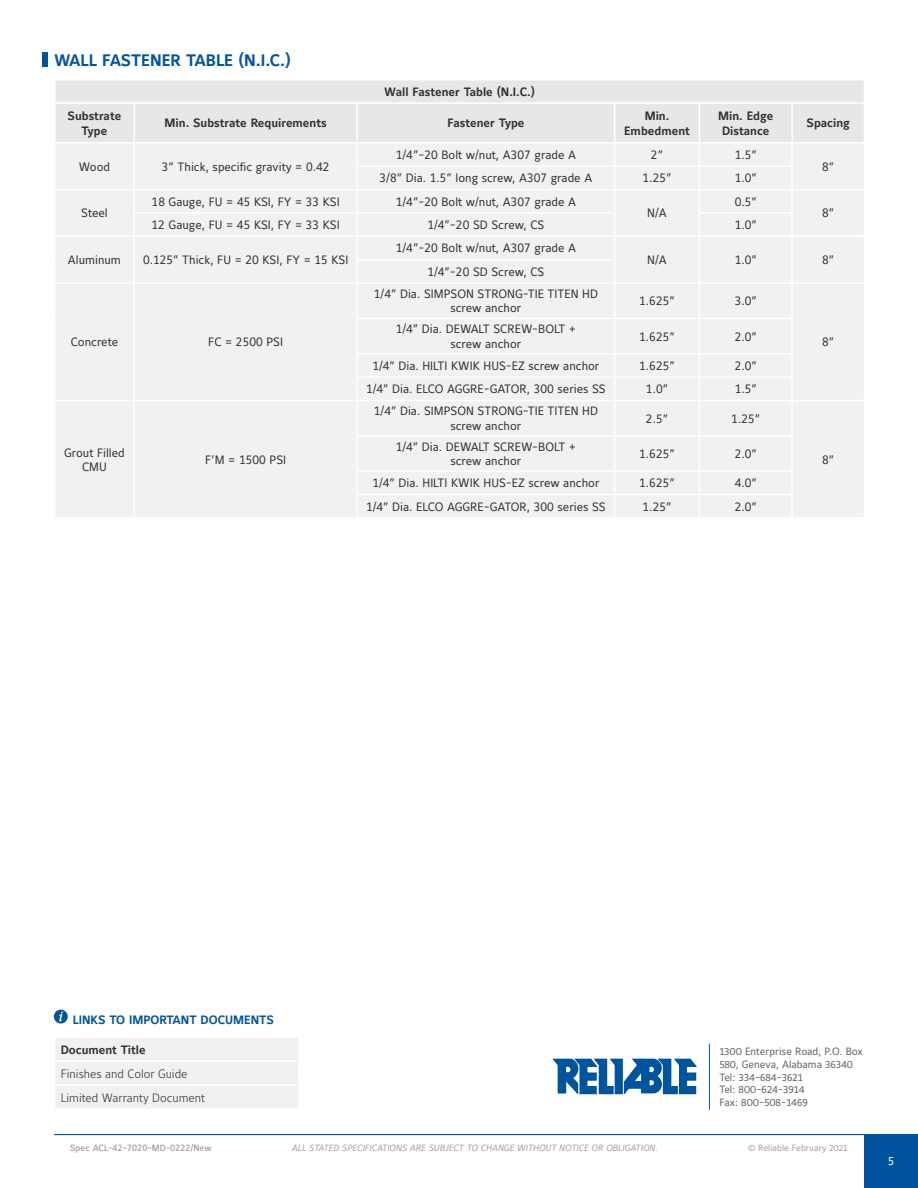
<style>
.page{position:relative;width:918px;height:1188px;background:#fff}
.page>*{position:absolute;margin:0;border:0;box-sizing:border-box;transform-origin:0 0}
.t1{font:16.5px "Maurea Bold Lf";color:#00549e}
.t2{font:12px/14.4px "Maurea Regular Tf";color:#333334;text-align:center}
.t3{font:12px/14.4px "Maurea Bold Tf";color:#333334;text-align:center}
.t4{font:12px/24px "Maurea Light Lf";color:#333334}
.t5{font:12px "Maurea Bold Lf";color:#00549e}
.t6{font:12px "Maurea Bold Lf";color:#333334}
.t7{font:12px "Maurea Regular Lf";color:#fff}
.t8{font:10.5px/12.6px "Maurea Regular Lf";color:#636466}
.t9{font:9px "Maurea Regular Italic Lf";color:#9fa1a4}
.t10{font:9px "Maurea Medium Tf";color:#9fa1a4}
.t11{font:9px "Maurea Regular Lf";color:#a0a1a3}
</style>
<div class="page">
<div style="left:864px;top:1134px;width:54px;height:54px;background:#00549e"></div>
<hr style="left:54px;top:1134px;width:810px;height:1px;background:#00549e">
<div style="left:43px;top:53px;width:5px;height:14px;background:#00549e"></div>
<div style="left:56px;top:1038px;width:242px;height:70px;background:#f1f1f2"></div>
<div style="left:54px;top:1010px;width:14px;height:14px;background:#00549e;border-radius:50%"></div>
<svg style="left:59px;top:1012px;width:4px;height:10px"></svg>
<hr style="left:709px;top:1044px;width:1px;height:66px;background:#00549e">
<svg style="left:552px;top:1058px;width:145px;height:37px"></svg>
<div style="left:56px;top:80px;width:808px;height:62px;background:#e6e7e8"></div>
<div style="left:55px;top:401px;width:79px;height:117px;background:#f1f1f2"></div>
<div style="left:134px;top:401px;width:223px;height:117px;background:#f1f1f2"></div>
<div style="left:357px;top:401px;width:258px;height:35px;background:#f1f1f2"></div>
<div style="left:615px;top:401px;width:84px;height:35px;background:#f1f1f2"></div>
<div style="left:699px;top:401px;width:93px;height:35px;background:#f1f1f2"></div>
<div style="left:792px;top:401px;width:72px;height:117px;background:#f1f1f2"></div>
<div style="left:357px;top:436px;width:258px;height:35px;background:#f1f1f2"></div>
<div style="left:615px;top:436px;width:84px;height:35px;background:#f1f1f2"></div>
<div style="left:699px;top:436px;width:93px;height:35px;background:#f1f1f2"></div>
<div style="left:357px;top:471px;width:258px;height:24px;background:#f1f1f2"></div>
<div style="left:615px;top:471px;width:84px;height:24px;background:#f1f1f2"></div>
<div style="left:699px;top:471px;width:93px;height:24px;background:#f1f1f2"></div>
<div style="left:357px;top:495px;width:258px;height:23px;background:#f1f1f2"></div>
<div style="left:615px;top:495px;width:84px;height:23px;background:#f1f1f2"></div>
<div style="left:699px;top:495px;width:93px;height:23px;background:#f1f1f2"></div>
<hr style="left:54px;top:102px;width:80px;height:2px;background:#fff">
<hr style="left:134px;top:102px;width:223px;height:2px;background:#fff">
<hr style="left:133px;top:104px;width:2px;height:38px;background:#fff">
<hr style="left:357px;top:102px;width:258px;height:2px;background:#fff">
<hr style="left:356px;top:104px;width:2px;height:38px;background:#fff">
<hr style="left:615px;top:102px;width:84px;height:2px;background:#fff">
<hr style="left:614px;top:104px;width:1px;height:38px;background:#fff">
<hr style="left:699px;top:102px;width:93px;height:2px;background:#fff">
<hr style="left:699px;top:104px;width:1px;height:38px;background:#fff">
<hr style="left:792px;top:102px;width:73px;height:2px;background:#fff">
<hr style="left:791px;top:104px;width:2px;height:38px;background:#fff">
<div style="left:56px;top:144px;width:808px;height:256px;background:#f1f1f2"></div>
<hr style="left:54px;top:401px;width:2px;height:35px;background:#fff">
<hr style="left:133px;top:401px;width:2px;height:35px;background:#fff">
<hr style="left:356px;top:401px;width:2px;height:34px;background:#fff">
<hr style="left:614px;top:401px;width:1px;height:34px;background:#fff">
<hr style="left:699px;top:401px;width:1px;height:34px;background:#fff">
<hr style="left:791px;top:401px;width:2px;height:34px;background:#fff">
<hr style="left:54px;top:436px;width:2px;height:35px;background:#fff">
<hr style="left:133px;top:436px;width:2px;height:35px;background:#fff">
<hr style="left:356px;top:435px;width:259px;height:2px;background:#fff">
<hr style="left:356px;top:437px;width:2px;height:33px;background:#fff">
<hr style="left:615px;top:435px;width:84px;height:2px;background:#fff">
<hr style="left:614px;top:437px;width:1px;height:33px;background:#fff">
<hr style="left:699px;top:435px;width:94px;height:2px;background:#fff">
<hr style="left:699px;top:437px;width:1px;height:33px;background:#fff">
<hr style="left:791px;top:437px;width:2px;height:33px;background:#fff">
<hr style="left:54px;top:471px;width:2px;height:24px;background:#fff">
<hr style="left:133px;top:471px;width:2px;height:24px;background:#fff">
<hr style="left:356px;top:470px;width:259px;height:2px;background:#fff">
<hr style="left:356px;top:472px;width:2px;height:22px;background:#fff">
<hr style="left:615px;top:470px;width:84px;height:2px;background:#fff">
<hr style="left:699px;top:470px;width:94px;height:2px;background:#fff">
<hr style="left:791px;top:472px;width:2px;height:22px;background:#fff">
<hr style="left:54px;top:495px;width:2px;height:22px;background:#fff">
<hr style="left:133px;top:495px;width:2px;height:22px;background:#fff">
<hr style="left:356px;top:494px;width:259px;height:1px;background:#fff">
<hr style="left:356px;top:495px;width:2px;height:22px;background:#fff">
<hr style="left:615px;top:494px;width:84px;height:1px;background:#fff">
<svg style="left:614px;top:472px;width:1px;height:45px"></svg>
<hr style="left:699px;top:494px;width:94px;height:1px;background:#fff">
<svg style="left:699px;top:472px;width:1px;height:45px"></svg>
<hr style="left:791px;top:495px;width:2px;height:22px;background:#fff">
<hr style="left:54px;top:517px;width:80px;height:2px;background:#fff">
<hr style="left:134px;top:517px;width:223px;height:2px;background:#fff">
<hr style="left:357px;top:517px;width:258px;height:2px;background:#fff">
<hr style="left:615px;top:517px;width:84px;height:2px;background:#fff">
<hr style="left:699px;top:517px;width:93px;height:2px;background:#fff">
<hr style="left:792px;top:517px;width:73px;height:2px;background:#fff">
<h1 class="t1" style="left:54px;top:51px;width:239px">WALL FASTENER TABLE (N.I.C.)</h1>
<p class="t3" style="left:384px;top:85px;width:152px">Wall Fastener Table (N.I.C.)</p>
<p class="t3" style="left:68px;top:109px;width:55px">Substrate<br>Type</p>
<p class="t3" style="left:165px;top:117px;width:164px">Min. Substrate Requirements</p>
<p class="t3" style="left:447px;top:117px;width:79px">Fastener Type</p>
<p class="t3" style="left:624px;top:109px;width:67px">Min.<br>Embedment</p>
<p class="t3" style="left:718px;top:109px;width:57px">Min. Edge<br>Distance</p>
<p class="t3" style="left:807px;top:117px;width:45px">Spacing</p>
<p class="t2" style="left:79px;top:160px;width:33px">Wood</p>
<p class="t2" style="left:162px;top:160px;width:169px">3” Thick, specific gravity = 0.42</p>
<p class="t2" style="left:396px;top:148px;width:182px">1/4”-20 Bolt w/nut, A307 grade A</p>
<p class="t2" style="left:651px;top:148px;width:14px">2”</p>
<p class="t2" style="left:735px;top:148px;width:24px">1.5”</p>
<p class="t2" style="left:822px;top:160px;width:14px">8”</p>
<p class="t2" style="left:380px;top:172px;width:214px">3/8” Dia. 1.5” long screw, A307 grade A</p>
<p class="t2" style="left:643px;top:172px;width:30px">1.25”</p>
<p class="t2" style="left:735px;top:172px;width:24px">1.0”</p>
<p class="t2" style="left:81px;top:207px;width:28px">Steel</p>
<p class="t2" style="left:152px;top:195px;width:190px">18 Gauge, FU = 45 KSI, FY = 33 KSI</p>
<p class="t2" style="left:396px;top:195px;width:182px">1/4”-20 Bolt w/nut, A307 grade A</p>
<p class="t2" style="left:735px;top:195px;width:24px">0.5”</p>
<p class="t2" style="left:647px;top:207px;width:21px">N/A</p>
<p class="t2" style="left:152px;top:218px;width:190px">12 Gauge, FU = 45 KSI, FY = 33 KSI</p>
<p class="t2" style="left:427px;top:218px;width:119px">1/4”-20 SD Screw, CS</p>
<p class="t2" style="left:735px;top:218px;width:24px">1.0”</p>
<p class="t2" style="left:822px;top:207px;width:14px">8”</p>
<p class="t2" style="left:68px;top:253px;width:54px">Aluminum</p>
<p class="t2" style="left:143px;top:253px;width:207px">0.125” Thick, FU = 20 KSI, FY = 15 KSI</p>
<p class="t2" style="left:71px;top:336px;width:49px">Concrete</p>
<p class="t2" style="left:208px;top:336px;width:76px">FC = 2500 PSI</p>
<p class="t2" style="left:64px;top:446px;width:62px">Grout Filled<br>CMU</p>
<p class="t2" style="left:205px;top:453px;width:83px">F’M = 1500 PSI</p>
<p class="t2" style="left:396px;top:242px;width:182px">1/4”-20 Bolt w/nut, A307 grade A</p>
<p class="t2" style="left:427px;top:265px;width:119px">1/4”-20 SD Screw, CS</p>
<p class="t2" style="left:647px;top:253px;width:21px">N/A</p>
<p class="t2" style="left:735px;top:253px;width:24px">1.0”</p>
<p class="t2" style="left:822px;top:253px;width:14px">8”</p>
<p class="t2" style="left:374px;top:287px;width:226px">1/4” Dia. SIMPSON STRONG-TIE TITEN HD screw anchor</p>
<p class="t2" style="left:639px;top:294px;width:37px">1.625”</p>
<p class="t2" style="left:735px;top:294px;width:24px">3.0”</p>
<p class="t2" style="left:396px;top:323px;width:182px">1/4” Dia. DEWALT SCREW-BOLT + screw anchor</p>
<p class="t2" style="left:639px;top:330px;width:37px">1.625”</p>
<p class="t2" style="left:735px;top:330px;width:24px">2.0”</p>
<p class="t2" style="left:372px;top:359px;width:229px">1/4” Dia. HILTI KWIK HUS-EZ screw anchor</p>
<p class="t2" style="left:639px;top:359px;width:37px">1.625”</p>
<p class="t2" style="left:735px;top:359px;width:24px">2.0”</p>
<p class="t2" style="left:366px;top:383px;width:241px">1/4” Dia. ELCO AGGRE-GATOR, 300 series SS</p>
<p class="t2" style="left:646px;top:383px;width:24px">1.0”</p>
<p class="t2" style="left:735px;top:383px;width:24px">1.5”</p>
<p class="t2" style="left:374px;top:405px;width:226px">1/4” Dia. SIMPSON STRONG-TIE TITEN HD screw anchor</p>
<p class="t2" style="left:646px;top:412px;width:24px">2.5”</p>
<p class="t2" style="left:731px;top:412px;width:30px">1.25”</p>
<p class="t2" style="left:396px;top:440px;width:182px">1/4” Dia. DEWALT SCREW-BOLT + screw anchor</p>
<p class="t2" style="left:639px;top:447px;width:37px">1.625”</p>
<p class="t2" style="left:735px;top:447px;width:24px">2.0”</p>
<p class="t2" style="left:372px;top:477px;width:229px">1/4” Dia. HILTI KWIK HUS-EZ screw anchor</p>
<p class="t2" style="left:639px;top:477px;width:37px">1.625”</p>
<p class="t2" style="left:735px;top:477px;width:24px">4.0”</p>
<p class="t2" style="left:366px;top:500px;width:241px">1/4” Dia. ELCO AGGRE-GATOR, 300 series SS</p>
<p class="t2" style="left:643px;top:500px;width:30px">1.25”</p>
<p class="t2" style="left:735px;top:500px;width:24px">2.0”</p>
<p class="t2" style="left:822px;top:336px;width:14px">8”</p>
<p class="t2" style="left:822px;top:453px;width:14px">8”</p>
<p class="t5" style="left:73px;top:1013px;width:203px">LINKS TO IMPORTANT DOCUMENTS</p>
<p class="t6" style="left:61px;top:1043px;width:86px">Document Title</p>
<p class="t4" style="left:61px;top:1062px;width:146px">Finishes and Color Guide<br>Limited Warranty Document</p>
<p class="t10" style="left:70px;top:1143px;width:143px">Spec ACL-42-7020-MD-0222/New</p>
<p class="t8" style="left:719px;top:1046px;width:145px">1300 Enterprise Road, P.O. Box<br>580, Geneva, Alabama 36340<br>Tel: 334-684-3621<br>Tel: 800-624-3914<br>Fax: 800-508-1469</p>
<p class="t9" style="left:292px;top:1143px;width:367px">ALL STATED SPECIFICATIONS ARE SUBJECT TO CHANGE WITHOUT NOTICE OR OBLIGATION.</p>
<p class="t11" style="left:748px;top:1143px;width:101px">© Reliable February 2021</p>
<p class="t7" style="left:888px;top:1155px;width:7px">5</p>
</div>
